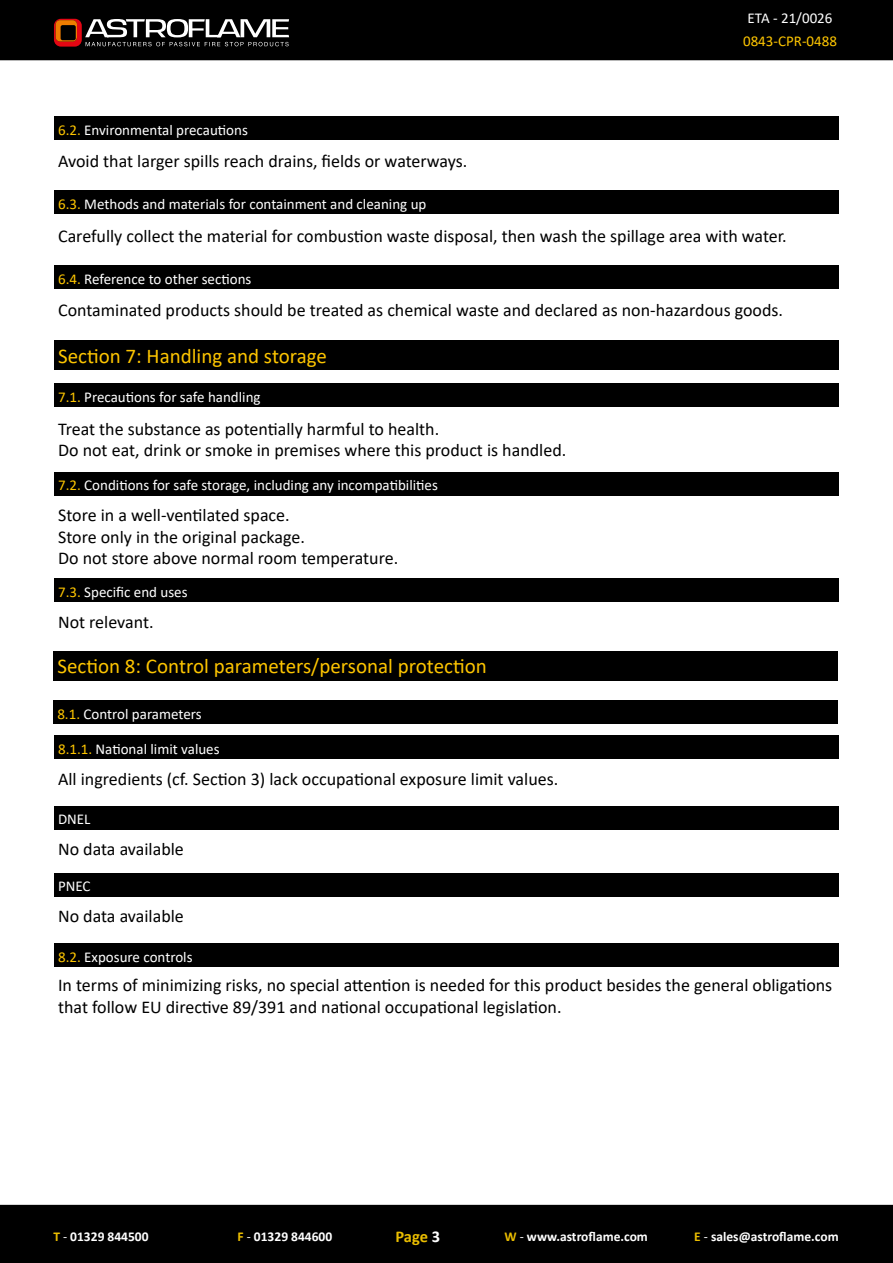
<style>
.page{position:relative;width:893px;height:1263px;background:#fff}
.page>*{position:absolute;margin:0;border:0;box-sizing:border-box;transform-origin:0 0}
.t1{font:21px "Calibri";color:#fdc500}
.t2{font:18px/21.6px "Calibri";color:#000}
.t3{font:700 16.5px "Calibri";color:#ebbe00}
.t4{font:15px "Calibri";color:#fff}
.t5{font:15px "Calibri";color:#fdc500}
.t6{font:700 13.5px "Calibri";color:#fff}
.s1{color:#fdc500}
.s2{color:#ebbe00}
.s3{font-weight:400}
.s4{color:#fff}
</style>
<div class="page">
<div style="left:0;top:0;width:893px;height:60px;background:#000"></div>
<div style="left:0;top:1205px;width:893px;height:58px;background:#000"></div>
<svg style="left:54px;top:19px;width:235px;height:28px"></svg>
<div style="left:54px;top:340px;width:785px;height:30px;background:#000"></div>
<div style="left:54px;top:384px;width:785px;height:23px;background:#000"></div>
<div style="left:54px;top:472px;width:785px;height:23px;background:#000"></div>
<div style="left:54px;top:116px;width:785px;height:24px;background:#000"></div>
<div style="left:54px;top:191px;width:785px;height:23px;background:#000"></div>
<div style="left:54px;top:265px;width:785px;height:24px;background:#000"></div>
<div style="left:54px;top:578px;width:785px;height:24px;background:#000"></div>
<div style="left:53px;top:651px;width:785px;height:29px;background:#000"></div>
<div style="left:53px;top:700px;width:785px;height:24px;background:#000"></div>
<div style="left:54px;top:806px;width:785px;height:23px;background:#000"></div>
<div style="left:54px;top:736px;width:785px;height:23px;background:#000"></div>
<div style="left:54px;top:873px;width:785px;height:23px;background:#000"></div>
<div style="left:54px;top:943px;width:785px;height:24px;background:#000"></div>
<p class="t4" style="left:58px;top:119px;width:191px"><span class="s1">6.2.</span> Environmental precautions</p>
<p class="t2" style="left:58px;top:150px;width:411px">Avoid that larger spills reach drains, fields or waterways.</p>
<p class="t4" style="left:58px;top:194px;width:370px"><span class="s1">6.3.</span> Methods and materials for containment and cleaning up</p>
<p class="t4" style="left:748px;top:7px;width:86px">ETA - 21/0026</p>
<p class="t5" style="left:743px;top:30px;width:95px">0843-CPR-0488</p>
<p class="t2" style="left:58px;top:225px;width:730px">Carefully collect the material for combustion waste disposal, then wash the spillage area with water.</p>
<p class="t4" style="left:58px;top:268px;width:195px"><span class="s1">6.4.</span> Reference to other sections</p>
<p class="t2" style="left:58px;top:299px;width:727px">Contaminated products should be treated as chemical waste and declared as non-hazardous goods.</p>
<p class="t1" style="left:58px;top:341px;width:270px">Section 7: Handling and storage</p>
<p class="t4" style="left:58px;top:387px;width:204px"><span class="s1">7.1.</span> Precautions for safe handling</p>
<p class="t2" style="left:58px;top:418px;width:510px">Treat the substance as potentially harmful to health.<br>Do not eat, drink or smoke in premises where this product is handled.</p>
<p class="t4" style="left:58px;top:475px;width:381px"><span class="s1">7.2.</span> Conditions for safe storage, including any incompatibilities</p>
<p class="t2" style="left:58px;top:504px;width:342px">Store in a well-ventilated space.<br>Store only in the original package.<br>Do not store above normal room temperature.</p>
<p class="t4" style="left:58px;top:581px;width:131px"><span class="s1">7.3.</span> Specific end uses</p>
<p class="t2" style="left:58px;top:611px;width:97px">Not relevant.</p>
<p class="t1" style="left:57px;top:652px;width:431px">Section 8: Control parameters/personal protection</p>
<p class="t4" style="left:57px;top:703px;width:146px"><span class="s1">8.1.</span> Control parameters</p>
<p class="t4" style="left:58px;top:739px;width:163px"><span class="s1">8.1.1.</span> National limit values</p>
<p class="t2" style="left:58px;top:767px;width:502px">All ingredients (cf. Section 3) lack occupational exposure limit values.</p>
<p class="t4" style="left:58px;top:809px;width:34px">DNEL</p>
<p class="t2" style="left:58px;top:838px;width:127px">No data available</p>
<p class="t4" style="left:58px;top:876px;width:34px">PNEC</p>
<p class="t2" style="left:58px;top:905px;width:127px">No data available</p>
<p class="t4" style="left:58px;top:946px;width:136px"><span class="s1">8.2.</span> Exposure controls</p>
<p class="t2" style="left:58px;top:974px;width:776px">In terms of minimizing risks, no special attention is needed for this product besides the general obligations that follow EU directive 89/391 and national occupational legislation.</p>
<p class="t6" style="left:53px;top:1227px;width:97px"><span class="s2">T</span> <span class="s3">-</span> 01329 844500</p>
<p class="t6" style="left:238px;top:1227px;width:96px"><span class="s2">F</span> <span class="s3">-</span> 01329 844600</p>
<p class="t3" style="left:395px;top:1225px;width:46px">Page <span class="s4">3</span></p>
<p class="t6" style="left:504px;top:1227px;width:145px"><span class="s2">W</span> <span class="s3">-</span> www.astroflame.com</p>
<p class="t6" style="left:694px;top:1227px;width:146px"><span class="s2">E</span> <span class="s3">-</span> sales@astroflame.com</p>
</div>
